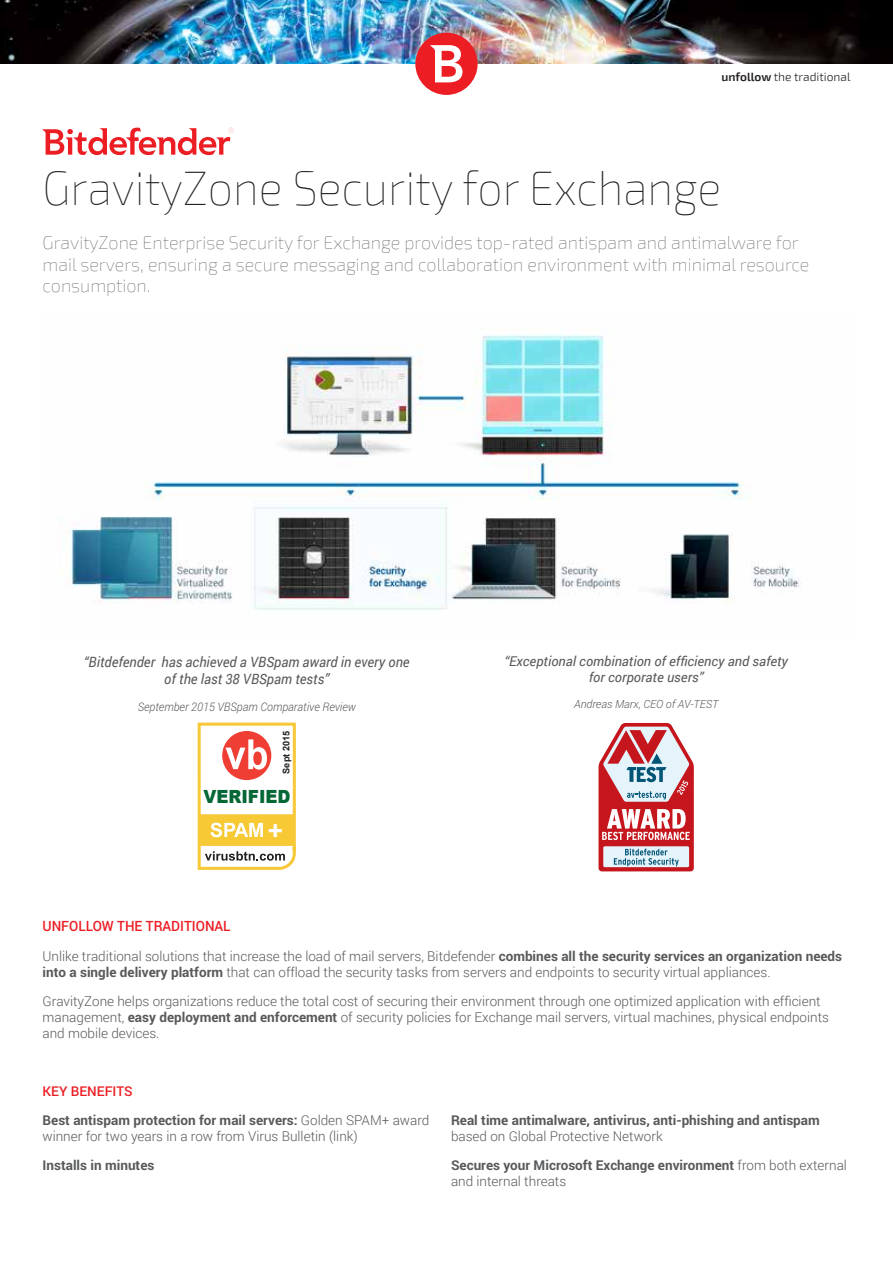
<style>
.page{position:relative;width:893px;height:1263px;background:#fff}
.page>*{position:absolute;margin:0;border:0;box-sizing:border-box;transform-origin:0 0}
.t1{font:100 47.25px "Exo 2";color:#231f20;scale:.95 1}
.t2{font:700 26.1px "Arial";color:#fff}
.t3{font:900 18.15px "Arial";color:#056735;scale:.92 1}
.t4{font:100 18px/21.6px "Exo 2";color:#58595b}
.t5{font:italic 14.25px/17px "Roboto";color:#58595b;text-align:center;scale:.95 1}
.t6{font:500 14.25px "Roboto";color:#ed1d24;scale:.95 1}
.t7{font:300 13.5px/16.2px "Roboto";color:#58595b}
.t8{font:700 13.5px/29px "Roboto";color:#58595b}
.t9{font:italic 13.5px/16.2px "Roboto";color:#58595b;text-align:center}
.t10{font:300 12px "Exo 2";color:#231f20}
.t11{font:italic 300 11.85px "Roboto";color:#58595b;scale:.95 1}
.t12{font:italic 300 11.25px "Roboto";color:#58595b}
.t13{font:700 9.15px "Arial";color:#231f20}
.s1{font-weight:600}
.s2{font-weight:700}
.s3{font-weight:500;color:#ed1d24}
.s4{font-weight:300}
</style>
<div class="page">
<img style="left:0;top:0;width:893px;height:63px">
<div style="left:415px;top:33px;width:63px;height:62px;background:#ed1d24;border-radius:50%"></div>
<svg style="left:430px;top:45px;width:32px;height:37px"></svg>
<svg style="left:43px;top:127px;width:191px;height:29px"></svg>
<svg style="left:198px;top:723px;width:98px;height:147px"></svg>
<svg style="left:598px;top:723px;width:96px;height:148px;background:#cf8e95"></svg>
<img style="left:60px;top:328px;width:741px;height:282px">
<p class="t10" style="left:721px;top:70px;width:131px"><span class="s1">unfollow</span> the traditional</p>
<h1 class="t1" style="left:43px;top:162px;width:716px">GravityZone Security for Exchange</h1>
<h3 class="t4" style="left:43px;top:232px;width:768px">GravityZone Enterprise Security for Exchange provides top-rated antispam and antimalware for mail servers, ensuring a secure messaging and collaboration environment with minimal resource consumption.</h3>
<p class="t5" style="left:84px;top:652px;width:344px">“Bitdefender has achieved a VBSpam award in every one of the last 38 VBSpam tests”</p>
<p class="t11" style="left:138px;top:698px;width:231px">September 2015 VBSpam Comparative Review</p>
<p class="t13" style="left:280px;top:774px;width:44px;rotate:-90deg">Sept 2015</p>
<h3 class="t3" style="left:203px;top:784px;width:96px">VERIFIED</h3>
<h2 class="t2" style="left:268px;top:814px;width:17px">+</h2>
<p class="t9" style="left:504px;top:652px;width:285px">“Exceptional combination of efficiency and safety for corporate users”</p>
<p class="t12" style="left:574px;top:697px;width:146px">Andreas Marx, CEO of AV-TEST</p>
<p class="t6" style="left:43px;top:916px;width:199px">UNFOLLOW THE TRADITIONAL</p>
<p class="t7" style="left:43px;top:947px;width:801px">Unlike traditional solutions that increase the load of mail servers, Bitdefender <span class="s2">combines all the security services an organization needs into a single delivery platform</span> that can offload the security tasks from servers and endpoints to security virtual appliances.</p>
<p class="t7" style="left:43px;top:992px;width:788px">GravityZone helps organizations reduce the total cost of securing their environment through one optimized application with efficient management, <span class="s2">easy deployment and enforcement</span> of security policies for Exchange mail servers, virtual machines, physical endpoints and mobile devices.</p>
<p class="t8" style="left:43px;top:1076px;width:388px"><span class="s3">KEY BENEFITS<br></span>Best antispam protection for mail servers: <span class="s4">Golden SPAM+ award</span></p>
<p class="t7" style="left:43px;top:1128px;width:317px">winner for two years in a row from Virus Bulletin (link)</p>
<p class="t8" style="left:43px;top:1150px;width:113px">Installs in minutes</p>
<p class="t8" style="left:451px;top:1105px;width:370px">Real time antimalware, antivirus, anti-phishing and antispam</p>
<p class="t7" style="left:451px;top:1121px;width:397px;line-height:29px">based on Global Protective Network<br><span class="s2">Secures your Microsoft Exchange environment</span> from both external</p>
<p class="t7" style="left:451px;top:1173px;width:117px">and internal threats</p>
</div>
